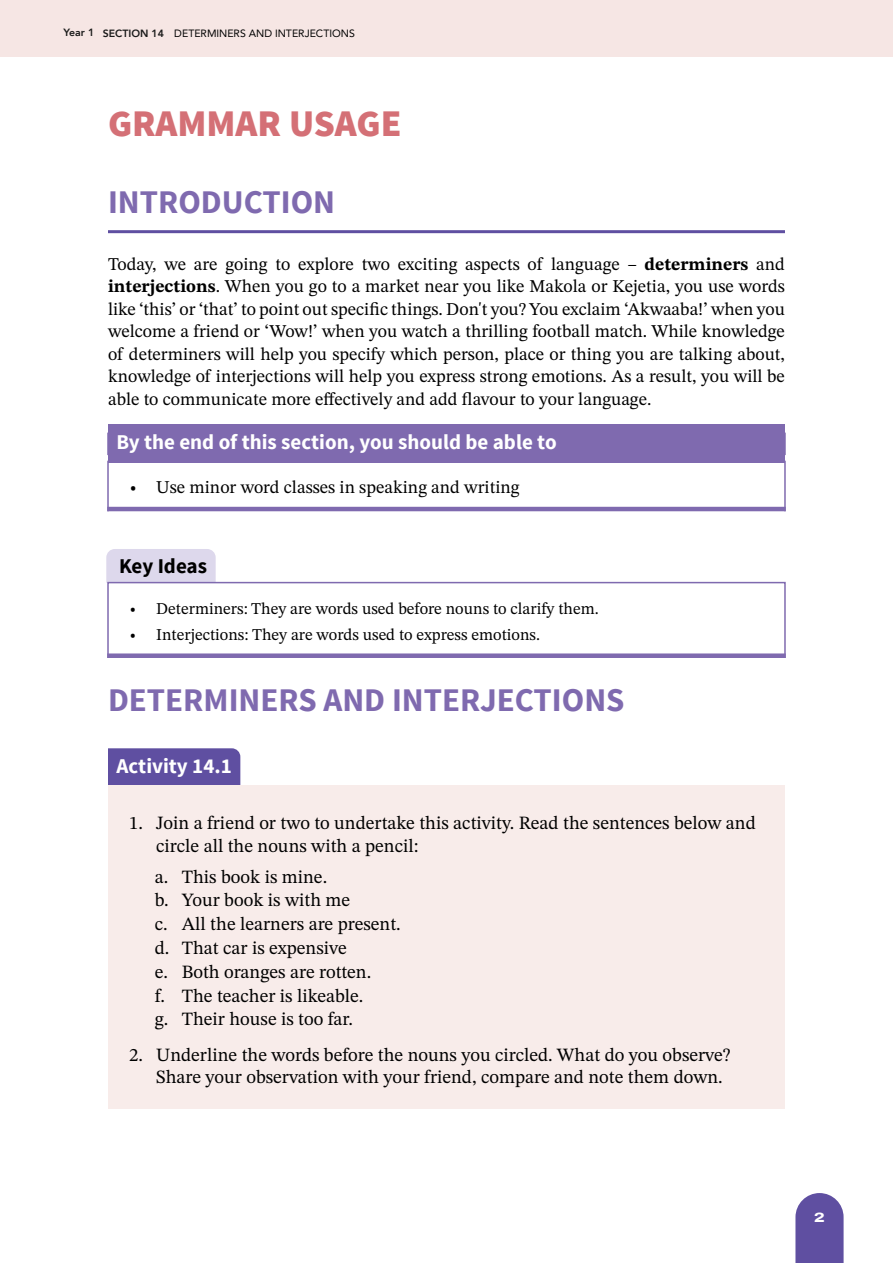
<style>
.page{position:relative;width:893px;height:1263px;background:#fff}
.page>*{position:absolute;margin:0;border:0;box-sizing:border-box;transform-origin:0 0}
.t1{font:900 37.5px "Source Sans Pro";color:#d47076}
.t2{font:700 33px "Source Sans Pro";color:#7f6aaf}
.t3{font:700 21px "Source Sans Pro";color:#fff}
.t4{font:700 21px "Source Sans Pro";letter-spacing:-.005em;color:#000}
.t5{font:18.75px/23.7px "STIX Two Text";color:#000}
.t6{font:18px/22.5px "STIX Two Text";color:#000;text-align:justify}
.t7{font:16.5px "STIX Two Text";color:#000}
.t8{font:800 13.5px "Archivo Expanded";color:#fff}
.t9{font:10.5px "Avenir LT Std";color:#000}
.s1{font-family:"Avenir";font-weight:800;color:#1a1a1a}
.s2{font-weight:700}
</style>
<div class="page">
<svg style="left:795px;top:1193px;width:49px;height:70px;background:#6d5fa9"></svg>
<div style="left:0;top:0;width:893px;height:57px;background:#f6e6e4"></div>
<hr style="left:108px;top:230px;width:677px;height:3px;background:#5f4fa1">
<div style="left:108px;top:425px;width:677px;height:38px;background:#7f6aaf"></div>
<div style="left:107px;top:461px;width:679px;height:51px;border:2px solid #7f6aaf"></div>
<hr style="left:107px;top:507px;width:679px;height:4px;background:#7f6aaf">
<div style="left:106px;top:549px;width:110px;height:34px;background:#ddd8ec"></div>
<div style="left:107px;top:582px;width:679px;height:77px;border:2px solid #7f6aaf"></div>
<div style="left:107px;top:653px;width:679px;height:5px;background:#7f6aaf"></div>
<div style="left:108px;top:748px;width:132px;height:37px;background:#5f4fa1"></div>
<div style="left:108px;top:785px;width:677px;height:92px;background:#f8ecea"></div>
<div style="left:108px;top:865px;width:677px;height:82px;background:#f8ecea"></div>
<div style="left:108px;top:936px;width:677px;height:83px;background:#f8ecea"></div>
<div style="left:108px;top:1017px;width:677px;height:92px;background:#f8ecea"></div>
<p class="t9" style="left:64px;top:28px;width:293px"><span class="s1">Year 1 SECTION 14</span> DETERMINERS AND INTERJECTIONS</p>
<h1 class="t1" style="left:108px;top:99px;width:295px">GRAMMAR USAGE</h1>
<h2 class="t2" style="left:108px;top:181px;width:229px">INTRODUCTION</h2>
<p class="t6" style="left:108px;top:252px;width:678px">Today, we are going to explore two exciting aspects of language – <span class="s2">determiners</span> and <span class="s2">interjections</span>. When you go to a market near you like Makola or Kejetia, you use words like ‘this’ or ‘that’ to point out specific things. Don't you? You exclaim ‘Akwaaba!’ when you welcome a friend or ‘Wow!’ when you watch a thrilling football match. While knowledge of determiners will help you specify which person, place or thing you are talking about, knowledge of interjections will help you express strong emotions. As a result, you will be able to communicate more effectively and add flavour to your language.</p>
<p class="t3" style="left:117px;top:429px;width:442px">By the end of this section, you should be able to</p>
<p class="t6" style="left:129px;top:475px;width:392px"><span class="s2">•</span> Use minor word classes in speaking and writing</p>
<p class="t4" style="left:119px;top:553px;width:90px">Key Ideas</p>
<p class="t7" style="left:129px;top:597px;width:471px"><span class="s2">•</span> Determiners: They are words used before nouns to clarify them.</p>
<p class="t7" style="left:129px;top:623px;width:412px"><span class="s2">•</span> Interjections: They are words used to express emotions.</p>
<h2 class="t2" style="left:108px;top:679px;width:518px">DETERMINERS AND INTERJECTIONS</h2>
<p class="t3" style="left:117px;top:752px;width:117px">Activity 14.1</p>
<p class="t5" style="left:156px;top:811px;width:601px;line-height:22.5px;text-indent:-27px">1. Join a friend or two to undertake this activity. Read the sentences below and circle all the nouns with a pencil:</p>
<p class="t5" style="left:155px;top:864px;width:248px">a. This book is mine.<br>b. Your book is with me<br>c. All the learners are present. d. That car is expensive<br>e. Both oranges are rotten.<br>f. The teacher is likeable.<br>g. Their house is too far.</p>
<p class="t5" style="left:156px;top:1043px;width:576px;line-height:22.5px;text-indent:-27px">2. Underline the words before the nouns you circled. What do you observe?<br>Share your observation with your friend, compare and note them down.</p>
<p class="t8" style="left:814px;top:1207px;width:12px">2</p>
</div>
